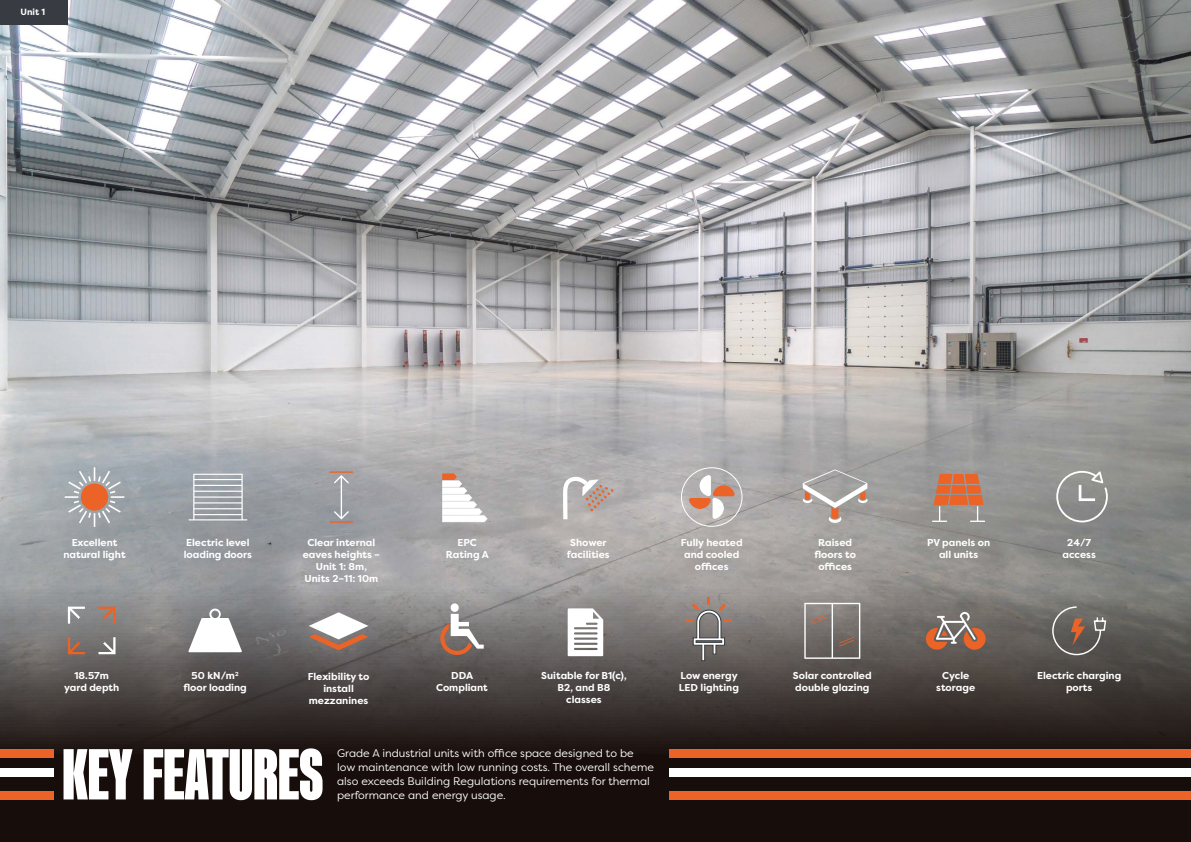
<style>
.page{position:relative;width:1191px;height:842px;background:#170d0a}
.page>*{position:absolute;margin:0;border:0;box-sizing:border-box;transform-origin:0 0}
.t1{font:900 73px "Kaneda Gothic";color:#fff}
.t2{font:11px/14px "Filson Pro";color:#fff}
.t3{font:700 10px/12px "Filson Pro";color:#fff;text-align:center}
.t4{font:700 9px "Filson Pro";color:#fff}
</style>
<div class="page">
<img style="left:0;top:0;width:1191px;height:747px">
<div style="left:669px;top:749px;width:522px;height:8px;background:#eb6326"></div>
<div style="left:669px;top:768px;width:522px;height:8px;background:#fff"></div>
<div style="left:669px;top:791px;width:522px;height:8px;background:#eb6326"></div>
<svg style="left:65px;top:467px;width:59px;height:60px;background:#b4a39d"></svg>
<div style="left:0;top:749px;width:54px;height:8px;background:#eb6326"></div>
<div style="left:0;top:768px;width:54px;height:8px;background:#fff"></div>
<div style="left:0;top:791px;width:54px;height:8px;background:#eb6326"></div>
<svg style="left:1056px;top:471px;width:51px;height:51px;background:#9d9e9c"></svg>
<svg style="left:188px;top:474px;width:59px;height:46px;background:#adb1b6"></svg>
<svg style="left:98px;top:637px;width:17px;height:17px"></svg>
<svg style="left:68px;top:607px;width:17px;height:17px"></svg>
<svg style="left:68px;top:637px;width:17px;height:17px"></svg>
<svg style="left:98px;top:607px;width:17px;height:17px"></svg>
<hr style="left:330px;top:471px;width:23px;height:2px;background:#eb6326">
<hr style="left:330px;top:521px;width:23px;height:2px;background:#eb6326">
<svg style="left:334px;top:475px;width:15px;height:44px"></svg>
<svg style="left:188px;top:609px;width:54px;height:43px;background:#cacacb"></svg>
<svg style="left:442px;top:473px;width:45px;height:49px;background:#dcd6d3"></svg>
<svg style="left:563px;top:477px;width:50px;height:42px;background:#c0b8b4"></svg>
<div style="left:451px;top:603px;width:8px;height:9px;background:#fff;border-radius:4px"></div>
<svg style="left:440px;top:614px;width:44px;height:41px;background:#a28f87"></svg>
<svg style="left:309px;top:612px;width:59px;height:38px;background:#b9a69e"></svg>
<svg style="left:567px;top:608px;width:36px;height:48px;background:#dfdede"></svg>
<svg style="left:689px;top:475px;width:45px;height:44px;background:#caafa3"></svg>
<div style="left:681px;top:467px;width:61px;height:60px;border:1px solid #fff;border-radius:50%"></div>
<svg style="left:802px;top:469px;width:65px;height:54px;background:#b3aba7"></svg>
<svg style="left:686px;top:598px;width:45px;height:63px;background:#877e7a"></svg>
<svg style="left:804px;top:603px;width:56px;height:56px;background:#867f7b"></svg>
<svg style="left:926px;top:612px;width:59px;height:38px;background:#9e7a69"></svg>
<svg style="left:932px;top:521px;width:15px;height:1px"></svg>
<svg style="left:970px;top:521px;width:15px;height:1px"></svg>
<svg style="left:933px;top:474px;width:50px;height:31px;background:#d66f41"></svg>
<svg style="left:1051px;top:606px;width:56px;height:50px;background:#756b64"></svg>
<div style="left:0;top:0;width:68px;height:24px;background:#383b42"></div>
<p class="t4" style="left:21px;top:7px;width:26px">Unit 1</p>
<p class="t3" style="left:303px;top:536px;width:79px">Clear internal eaves heights –<br>Unit 1: 8m,<br>Units 2–11: 10m</p>
<p class="t3" style="left:1062px;top:536px;width:35px">24/7 access</p>
<p class="t3" style="left:184px;top:536px;width:70px;text-align:left">Electric level loading doors</p>
<p class="t3" style="left:814px;top:536px;width:43px">Raised floors to offices</p>
<p class="t3" style="left:927px;top:536px;width:64px">PV panels on all units</p>
<p class="t3" style="left:63px;top:536px;width:64px">Excellent natural light</p>
<p class="t3" style="left:681px;top:536px;width:63px">Fully heated and cooled offices</p>
<p class="t3" style="left:567px;top:536px;width:44px">Shower facilities</p>
<p class="t3" style="left:446px;top:536px;width:44px">EPC<br>Rating A</p>
<p class="t3" style="left:308px;top:671px;width:63px">Flexibility to install mezzanines</p>
<p class="t3" style="left:541px;top:670px;width:87px">Suitable for B1(c),<br>B2, and B8 classes</p>
<p class="t3" style="left:183px;top:670px;width:65px">50 kN/m<sup>2 </sup>floor loading</p>
<p class="t3" style="left:64px;top:670px;width:57px">18.57m yard depth</p>
<p class="t3" style="left:793px;top:670px;width:80px;text-align:left">Solar controlled double glazing</p>
<p class="t3" style="left:1037px;top:670px;width:86px">Electric charging ports</p>
<p class="t3" style="left:679px;top:670px;width:62px;text-align:left">Low energy<br>LED lighting</p>
<p class="t3" style="left:936px;top:670px;width:40px">Cycle storage</p>
<p class="t3" style="left:436px;top:670px;width:53px">DDA<br>Compliant</p>
<h1 class="t1" style="left:62px;top:734px;width:262px">KEY FEATURES</h1>
<p class="t2" style="left:337px;top:746px;width:318px">Grade A industrial units with office space designed to be low maintenance with low running costs. The overall scheme also exceeds Building Regulations requirements for thermal performance and energy usage.</p>
</div>
